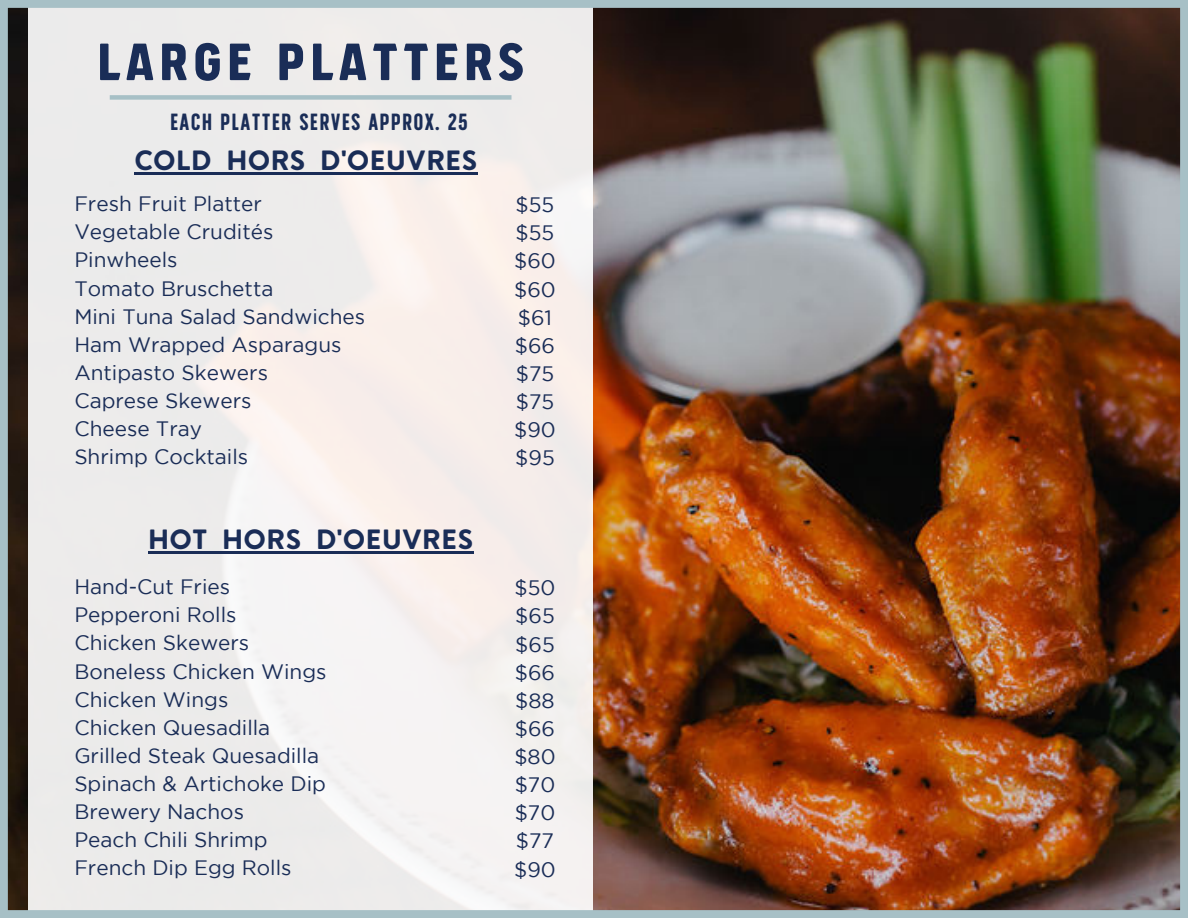
<style>
.page{position:relative;width:1188px;height:918px;background:#fff}
.page>*{position:absolute;margin:0;border:0;box-sizing:border-box;transform-origin:0 0}
.t1{font:52.2px "SS Grey Hood Four";letter-spacing:.1em;color:#1a2d57}
.t2{font:27.9px "SS Grey Hood Two";color:#1a2d57}
.t3{font:23.4px "SS Nickson Six";letter-spacing:.05em;color:#1a2d57}
.t4{font:20.85px "Gotham";color:#1a2d57}
</style>
<div class="page">
<img style="left:8px;top:8px;width:1172px;height:902px">
<div style="left:1180px;top:0;width:8px;height:918px;background:#a7c0c6"></div>
<div style="left:0;top:0;width:8px;height:918px;background:#a7c0c6"></div>
<div style="left:29px;top:0;width:563px;height:918px;background:linear-gradient(to right,#ebebeb,#f7f0ee)"></div>
<div style="left:0;top:0;width:1188px;height:8px;background:#a7c0c6"></div>
<div style="left:0;top:910px;width:1188px;height:8px;background:#a7c0c6"></div>
<hr style="left:148px;top:552px;width:325px;height:2px;background:#1a2d57">
<hr style="left:134px;top:172px;width:344px;height:2px;background:#1a2d57">
<div style="left:110px;top:95px;width:402px;height:5px;background:#a7c0c6"></div>
<p class="t1" style="left:97px;top:38px;width:428px">LARGE PLATTERS</p>
<p class="t3" style="left:170px;top:108px;width:299px">EACH PLATTER SERVES APPROX. 25</p>
<p class="t2" style="left:134px;top:149px;width:345px">COLD HORS D'OEUVRES</p>
<p class="t4" style="left:74px;top:196px;width:189px">Fresh Fruit Platter</p>
<p class="t4" style="left:74px;top:224px;width:201px">Vegetable Crudités</p>
<p class="t4" style="left:74px;top:252px;width:105px">Pinwheels</p>
<p class="t4" style="left:74px;top:280px;width:201px">Tomato Bruschetta</p>
<p class="t4" style="left:74px;top:308px;width:292px">Mini Tuna Salad Sandwiches</p>
<p class="t4" style="left:74px;top:337px;width:269px">Ham Wrapped Asparagus</p>
<p class="t4" style="left:74px;top:365px;width:195px">Antipasto Skewers</p>
<p class="t4" style="left:74px;top:393px;width:179px">Caprese Skewers</p>
<p class="t4" style="left:74px;top:421px;width:129px">Cheese Tray</p>
<p class="t4" style="left:74px;top:449px;width:175px">Shrimp Cocktails</p>
<p class="t2" style="left:148px;top:528px;width:327px">HOT HORS D'OEUVRES</p>
<p class="t4" style="left:74px;top:579px;width:157px">Hand-Cut Fries</p>
<p class="t4" style="left:74px;top:607px;width:164px">Pepperoni Rolls</p>
<p class="t4" style="left:74px;top:635px;width:176px">Chicken Skewers</p>
<p class="t4" style="left:74px;top:663px;width:254px">Boneless Chicken Wings</p>
<p class="t4" style="left:74px;top:691px;width:156px">Chicken Wings</p>
<p class="t4" style="left:74px;top:720px;width:197px">Chicken Quesadilla</p>
<p class="t4" style="left:74px;top:748px;width:246px">Grilled Steak Quesadilla</p>
<p class="t4" style="left:74px;top:776px;width:253px">Spinach &amp; Artichoke Dip</p>
<p class="t4" style="left:74px;top:804px;width:171px">Brewery Nachos</p>
<p class="t4" style="left:74px;top:832px;width:195px">Peach Chili Shrimp</p>
<p class="t4" style="left:74px;top:860px;width:219px">French Dip Egg Rolls</p>
<p class="t4" style="left:516px;top:197px;width:40px">$55</p>
<p class="t4" style="left:516px;top:225px;width:40px">$55</p>
<p class="t4" style="left:514px;top:253px;width:43px">$60</p>
<p class="t4" style="left:514px;top:281px;width:43px">$60</p>
<p class="t4" style="left:518px;top:310px;width:36px">$61</p>
<p class="t4" style="left:515px;top:338px;width:42px">$66</p>
<p class="t4" style="left:516px;top:366px;width:40px">$75</p>
<p class="t4" style="left:516px;top:394px;width:40px">$75</p>
<p class="t4" style="left:514px;top:422px;width:43px">$90</p>
<p class="t4" style="left:515px;top:450px;width:41px">$95</p>
<p class="t4" style="left:515px;top:580px;width:42px">$50</p>
<p class="t4" style="left:515px;top:608px;width:41px">$65</p>
<p class="t4" style="left:515px;top:636px;width:41px">$65</p>
<p class="t4" style="left:515px;top:664px;width:42px">$66</p>
<p class="t4" style="left:515px;top:693px;width:41px">$88</p>
<p class="t4" style="left:515px;top:721px;width:42px">$66</p>
<p class="t4" style="left:514px;top:749px;width:43px">$80</p>
<p class="t4" style="left:515px;top:777px;width:42px">$70</p>
<p class="t4" style="left:515px;top:805px;width:42px">$70</p>
<p class="t4" style="left:516px;top:833px;width:40px">$77</p>
<p class="t4" style="left:514px;top:861px;width:43px">$90</p>
</div>
